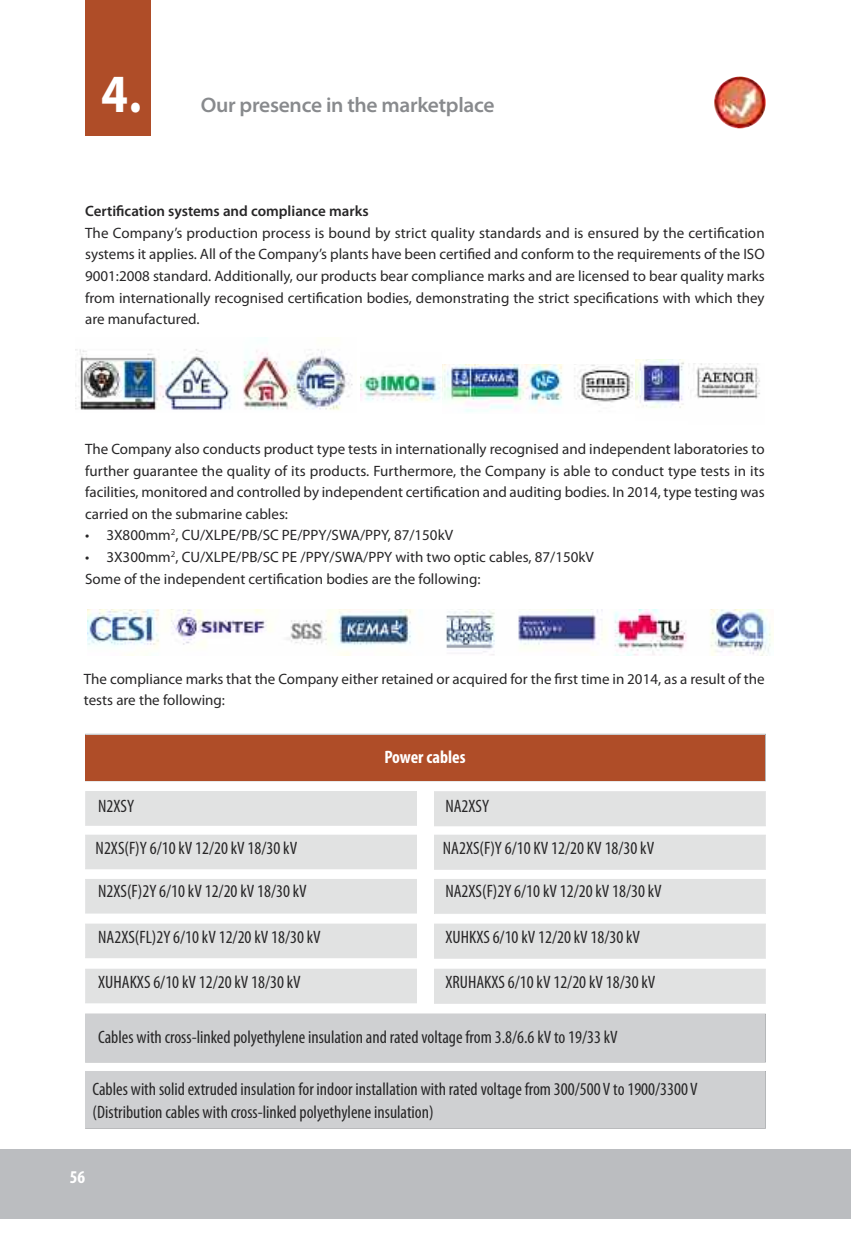
<style>
.page{position:relative;width:851px;height:1234px;background:#fff}
.page>*{position:absolute;margin:0;border:0;box-sizing:border-box;transform-origin:0 0}
.t1{font:700 54px "Myriad Pro";color:#fff;scale:.9 1}
.t2{font:600 semi-expanded 21px "Myriad Pro";letter-spacing:-.015em;color:#888a8d;scale:.95 1}
.t3{font:condensed 18px/22.5px "Myriad Pro";color:#272627}
.t4{font:700 condensed 18px "Myriad Pro";color:#fff}
.t5{font:15px/21.6px "Myriad Pro";color:#272627;text-align:justify}
.t6{font:600 15px "Myriad Pro";color:#272627}
</style>
<div class="page">
<img style="left:87px;top:609px;width:686px;height:46px">
<svg style="left:85px;top:733px;width:680px;height:48px"></svg>
<div style="left:86px;top:734px;width:679px;height:46px;background:#af4d28"></div>
<svg style="left:85px;top:791px;width:332px;height:34px"></svg>
<div style="left:86px;top:791px;width:330px;height:33px;background:#e1e2e2"></div>
<svg style="left:434px;top:825px;width:331px;height:1px"></svg>
<div style="left:434px;top:791px;width:331px;height:34px;background:#e1e2e2"></div>
<svg style="left:85px;top:835px;width:332px;height:34px"></svg>
<div style="left:86px;top:835px;width:330px;height:33px;background:#e1e2e2"></div>
<svg style="left:434px;top:868px;width:331px;height:1px"></svg>
<div style="left:434px;top:835px;width:331px;height:33px;background:#e1e2e2"></div>
<svg style="left:85px;top:879px;width:332px;height:34px"></svg>
<div style="left:86px;top:879px;width:330px;height:33px;background:#e1e2e2"></div>
<div style="left:434px;top:879px;width:331px;height:34px;background:#e1e2e2"></div>
<svg style="left:85px;top:923px;width:332px;height:34px"></svg>
<div style="left:86px;top:924px;width:330px;height:33px;background:#e1e2e2"></div>
<svg style="left:434px;top:923px;width:331px;height:35px"></svg>
<div style="left:434px;top:924px;width:331px;height:33px;background:#e1e2e2"></div>
<svg style="left:85px;top:969px;width:332px;height:34px"></svg>
<div style="left:86px;top:969px;width:330px;height:33px;background:#e1e2e2"></div>
<svg style="left:434px;top:1002px;width:331px;height:1px"></svg>
<div style="left:434px;top:969px;width:331px;height:33px;background:#e1e2e2"></div>
<svg style="left:85px;top:1013px;width:680px;height:49px"></svg>
<div style="left:86px;top:1014px;width:679px;height:47px;background:#cfd0d2"></div>
<div style="left:86px;top:1071px;width:679px;height:56px;background:#cfd0d2"></div>
<div style="left:85px;top:0;width:66px;height:136px;background:#af4d28"></div>
<img style="left:75px;top:337px;width:278px;height:73px">
<img style="left:442px;top:364px;width:191px;height:48px">
<img style="left:360px;top:373px;width:80px;height:28px">
<img style="left:635px;top:359px;width:49px;height:49px">
<img style="left:688px;top:363px;width:72px;height:36px">
<div style="left:0;top:1148px;width:850px;height:70px;background:#bbbdc0"></div>
<img style="left:713px;top:77px;width:52px;height:51px;border-radius:50%">
<h1 class="t1" style="left:101px;top:74px;width:46px">4.</h1>
<h2 class="t2" style="left:201px;top:97px;width:311px">Our presence in the marketplace</h2>
<p class="t6" style="left:85px;top:205px;width:285px">Certification systems and compliance marks</p>
<p class="t5" style="left:85px;top:223px;width:681px">The Company’s production process is bound by strict quality standards and is ensured by the certification systems it applies. All of the Company’s plants have been certified and conform to the requirements of the ISO 9001:2008 standard. Additionally, our products bear compliance marks and are licensed to bear quality marks from internationally recognised certification bodies, demonstrating the strict specifications with which they are manufactured.</p>
<p class="t5" style="left:85px;top:439px;width:681px">The Company also conducts product type tests in internationally recognised and independent laboratories to further guarantee the quality of its products. Furthermore, the Company is able to conduct type tests in its facilities, monitored and controlled by independent certification and auditing bodies. In 2014, type testing was carried on the submarine cables:</p>
<p class="t5" style="left:85px;top:525px;width:369px">• 3X800mm<sup>2</sup>, CU/XLPE/PB/SC PE/PPY/SWA/PPY, 87/150kV</p>
<p class="t5" style="left:85px;top:547px;width:510px">• 3X300mm<sup>2</sup>, CU/XLPE/PB/SC PE /PPY/SWA/PPY with two optic cables, 87/150kV<br>Some of the independent certification bodies are the following:</p>
<p class="t5" style="left:84px;top:669px;width:682px;line-height:21px">The compliance marks that the Company either retained or acquired for the first time in 2014, as a result of the tests are the following:</p>
<p class="t4" style="left:384px;top:750px;width:83px">Power cables</p>
<p class="t3" style="left:98px;top:795px;width:37px">N2XSY</p>
<p class="t3" style="left:445px;top:795px;width:45px">NA2XSY</p>
<p class="t3" style="left:96px;top:838px;width:203px">N2XS(F)Y 6/10 kV 12/20 kV 18/30 kV</p>
<p class="t3" style="left:443px;top:838px;width:213px">NA2XS(F)Y 6/10 KV 12/20 KV 18/30 kV</p>
<p class="t3" style="left:98px;top:881px;width:210px">N2XS(F)2Y 6/10 kV 12/20 kV 18/30 kV</p>
<p class="t3" style="left:445px;top:881px;width:218px">NA2XS(F)2Y 6/10 kV 12/20 kV 18/30 kV</p>
<p class="t3" style="left:98px;top:926px;width:224px">NA2XS(FL)2Y 6/10 kV 12/20 kV 18/30 kV</p>
<p class="t3" style="left:445px;top:926px;width:196px">XUHKXS 6/10 kV 12/20 kV 18/30 kV</p>
<p class="t3" style="left:98px;top:972px;width:204px">XUHAKXS 6/10 kV 12/20 kV 18/30 kV</p>
<p class="t3" style="left:445px;top:972px;width:211px">XRUHAKXS 6/10 kV 12/20 kV 18/30 kV</p>
<p class="t3" style="left:98px;top:1026px;width:521px">Cables with cross-linked polyethylene insulation and rated voltage from 3.8/6.6 kV to 19/33 kV</p>
<p class="t3" style="left:92px;top:1079px;width:606px">Cables with solid extruded insulation for indoor installation with rated voltage from 300/500 V to 1900/3300 V (Distribution cables with cross-linked polyethylene insulation)</p>
<p class="t4" style="left:70px;top:1170px;width:17px">56</p>
</div>
